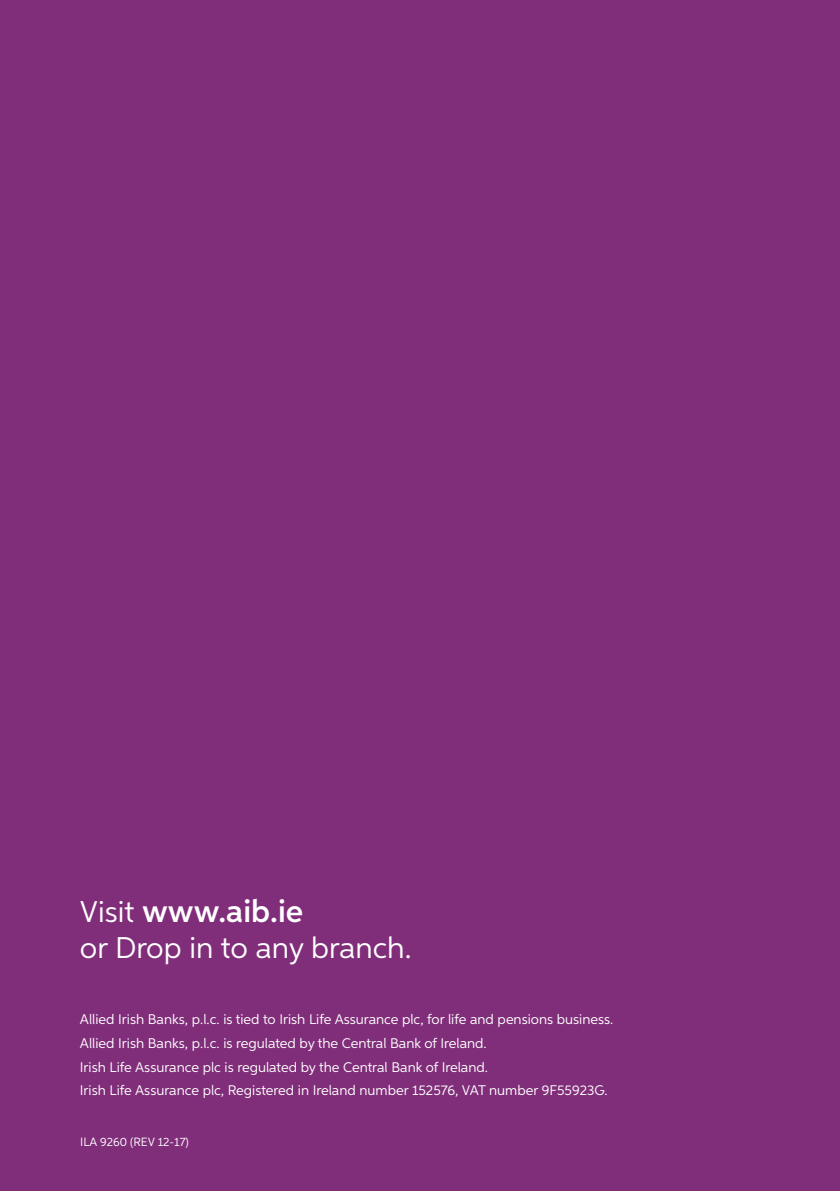
<style>
.page{position:relative;width:840px;height:1191px;background:#fff}
.page>*{position:absolute;margin:0;border:0;box-sizing:border-box;transform-origin:0 0}
.t1{font:600 32px "Aspira";color:#fff}
.t2{font:30px "Aspira";color:#fff}
.t3{font:14px/23.6px "Aspira";color:#fff}
.t4{font:12px "Aspira";color:#fff}
.s1{font-weight:400;font-size:30px}
</style>
<div class="page">
<div style="left:0;top:0;width:839px;height:1191px;background:#812e7a"></div>
<h1 class="t1" style="left:80px;top:891px;width:225px"><span class="s1">Visit</span> www.aib.ie</h1>
<h2 class="t2" style="left:80px;top:929px;width:333px">or Drop in to any branch.</h2>
<p class="t3" style="left:80px;top:1007px;width:534px">Allied Irish Banks, p.l.c. is tied to Irish Life Assurance plc, for life and pensions business.<br>Allied Irish Banks, p.l.c. is regulated by the Central Bank of Ireland.<br>Irish Life Assurance plc is regulated by the Central Bank of Ireland.<br>Irish Life Assurance plc, Registered in Ireland number 152576, VAT number 9F55923G.</p>
<p class="t4" style="left:80px;top:1134px;width:110px">ILA 9260 (REV 12-17)</p>
</div>
